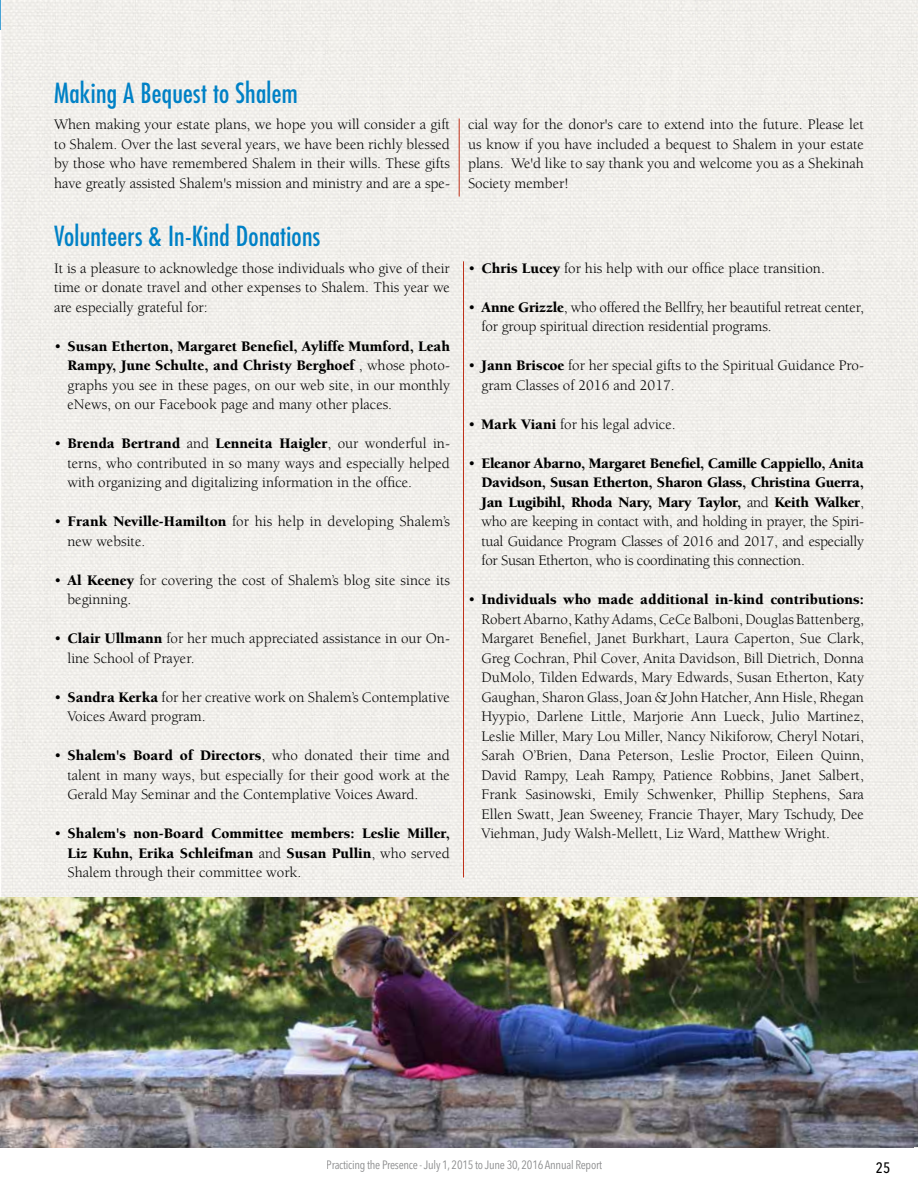
<style>
.page{position:relative;width:918px;height:1188px;background:#fff}
.page>*{position:absolute;margin:0;border:0;box-sizing:border-box;transform-origin:0 0}
.Donors_Heads{font:condensed 27px "Futura";letter-spacing:.01em;color:#0081c6}
.text{font:15px/19.5px "Berkeley";color:#000;text-align:justify}
.t1{font:900 15px/19.5px "Berkeley";color:#000;text-align:justify}
.t2{font:500 condensed 15px "Avenir Next LT Pro";color:#000}
.t3{font:condensed 12px "Avenir Next LT Pro";letter-spacing:-.02em;color:#58595b}
.s1{font-weight:900}
.s2{font-weight:400}
</style>
<div class="page">
<div style="left:0;top:0;width:918px;height:898px;background:#f0eeea"></div>
<hr style="left:463px;top:261px;width:1px;height:616px;background:#bf311a">
<hr style="left:459px;top:119px;width:1px;height:78px;background:#bf311a">
<hr style="left:0;top:0;width:1px;height:30px;background:#0081c6">
<img style="left:0;top:898px;width:918px;height:250px">
<p class="Donors_Heads" style="left:54px;top:76px;width:245px">Making A Bequest to Shalem</p>
<p class="text" style="left:54px;top:115px;width:398px">When making your estate plans, we hope you will consider a gift to Shalem. Over the last several years, we have been richly blessed by those who have remembered Shalem in their wills. These gifts have greatly assisted Shalem's mission and ministry and are a spe-</p>
<p class="text" style="left:468px;top:115px;width:398px">cial way for the donor's care to extend into the future. Please let us know if you have included a bequest to Shalem in your estate plans. We'd like to say thank you and welcome you as a Shekinah Society member!</p>
<p class="Donors_Heads" style="left:54px;top:219px;width:268px">Volunteers &amp; In-Kind Donations</p>
<p class="text" style="left:54px;top:258px;width:397px">It is a pleasure to acknowledge those individuals who give of their time or donate travel and other expenses to Shalem. This year we are especially grateful for:</p>
<p class="text" style="left:68px;top:336px;width:384px;text-indent:-14px">• <span class="s1">Susan Etherton, Margaret Benefiel, Ayliffe Mumford, Leah Rampy, June Schulte, and Christy Berghoef</span> , whose photo&shy;graphs you see in these pages, on our web site, in our monthly eNews, on our Facebook page and many other places.</p>
<p class="text" style="left:68px;top:433px;width:384px;text-indent:-14px">• <span class="s1">Brenda Bertrand</span> and <span class="s1">Lenneita Haigler</span>, our wonderful in&shy;terns, who contributed in so many ways and especially helped with organizing and digitalizing information in the office.</p>
<p class="text" style="left:68px;top:511px;width:384px;text-indent:-14px">• <span class="s1">Frank Neville-Hamilton</span> for his help in developing Shalem’s new website.</p>
<p class="text" style="left:68px;top:570px;width:384px;text-indent:-14px">• <span class="s1">Al Keeney</span> for covering the cost of Shalem’s blog site since its beginning.</p>
<p class="text" style="left:68px;top:628px;width:384px;text-indent:-14px">• <span class="s1">Clair Ullmann</span> for her much appreciated assistance in our On&shy;line School of Prayer.</p>
<p class="text" style="left:68px;top:687px;width:384px;text-indent:-14px">• <span class="s1">Sandra Kerka</span> for her creative work on Shalem’s Contemplative<br>Voices Award program.</p>
<p class="text" style="left:68px;top:745px;width:384px;text-indent:-14px">• <span class="s1">Shalem's Board of Directors</span>, who donated their time and talent in many ways, but especially for their good work at the Gerald May Seminar and the Contemplative Voices Award.</p>
<p class="t1" style="left:68px;top:823px;width:384px;text-indent:-14px"><span class="s2">•</span> Shalem's non-Board Committee members: Leslie Miller, Liz Kuhn, Erika Schleifman <span class="s2">and</span> Susan Pullin<span class="s2">, who served Shalem through their committee work.</span></p>
<p class="text" style="left:468px;top:258px;width:358px">• <span class="s1">Chris Lucey</span> for his help with our office place transition.</p>
<p class="text" style="left:482px;top:297px;width:384px;text-indent:-14px">• <span class="s1">Anne Grizzle</span>, who offered the Bellfry, her beautiful retreat center, for group spiritual direction residential programs.</p>
<p class="text" style="left:482px;top:355px;width:384px;text-indent:-14px">• <span class="s1">Jann Briscoe</span> for her special gifts to the Spiritual Guidance Pro&shy;gram Classes of 2016 and 2017.</p>
<p class="text" style="left:468px;top:414px;width:209px">• <span class="s1">Mark Viani</span> for his legal advice.</p>
<p class="text" style="left:482px;top:453px;width:384px;text-indent:-14px">• <span class="s1">Eleanor Abarno, Margaret Benefiel, Camille Cappiello, Anita Davidson, Susan Etherton, Sharon Glass, Christina Guerra, Jan Lugibihl, Rhoda Nary, Mary Taylor,</span> and <span class="s1">Keith Walker</span>, who are keeping in contact with, and holding in prayer, the Spiri&shy;tual Guidance Program Classes of 2016 and 2017, and especially for Susan Etherton, who is coordinating this connection.</p>
<p class="text" style="left:482px;top:589px;width:384px;text-indent:-14px">• <span class="s1">Individuals who made additional in-kind contributions:<br></span>Robert Abarno, Kathy Adams, CeCe Balboni, Douglas Battenberg, Margaret Benefiel, Janet Burkhart, Laura Caperton, Sue Clark, Greg Cochran, Phil Cover, Anita Davidson, Bill Dietrich, Donna DuMolo, Tilden Edwards, Mary Edwards, Susan Etherton, Katy Gaughan, Sharon Glass, Joan &amp; John Hatcher, Ann Hisle, Rhegan Hyypio, Darlene Little, Marjorie Ann Lueck, Julio Martinez, Leslie Miller, Mary Lou Miller, Nancy Nikiforow, Cheryl Notari, Sarah O’Brien, Dana Peterson, Leslie Proctor, Eileen Quinn, David Rampy, Leah Rampy, Patience Robbins, Janet Salbert, Frank Sasinowski, Emily Schwenker, Phillip Stephens, Sara Ellen Swatt, Jean Sweeney, Francie Thayer, Mary Tschudy, Dee Viehman, Judy Walsh-Mellett, Liz Ward, Matthew Wright.</p>
<p class="t3" style="left:327px;top:1158px;width:277px">Practicing the Presence - July 1, 2015 to June 30, 2016 Annual Report</p>
<p class="t2" style="left:876px;top:1158px;width:16px">25</p>
</div>
